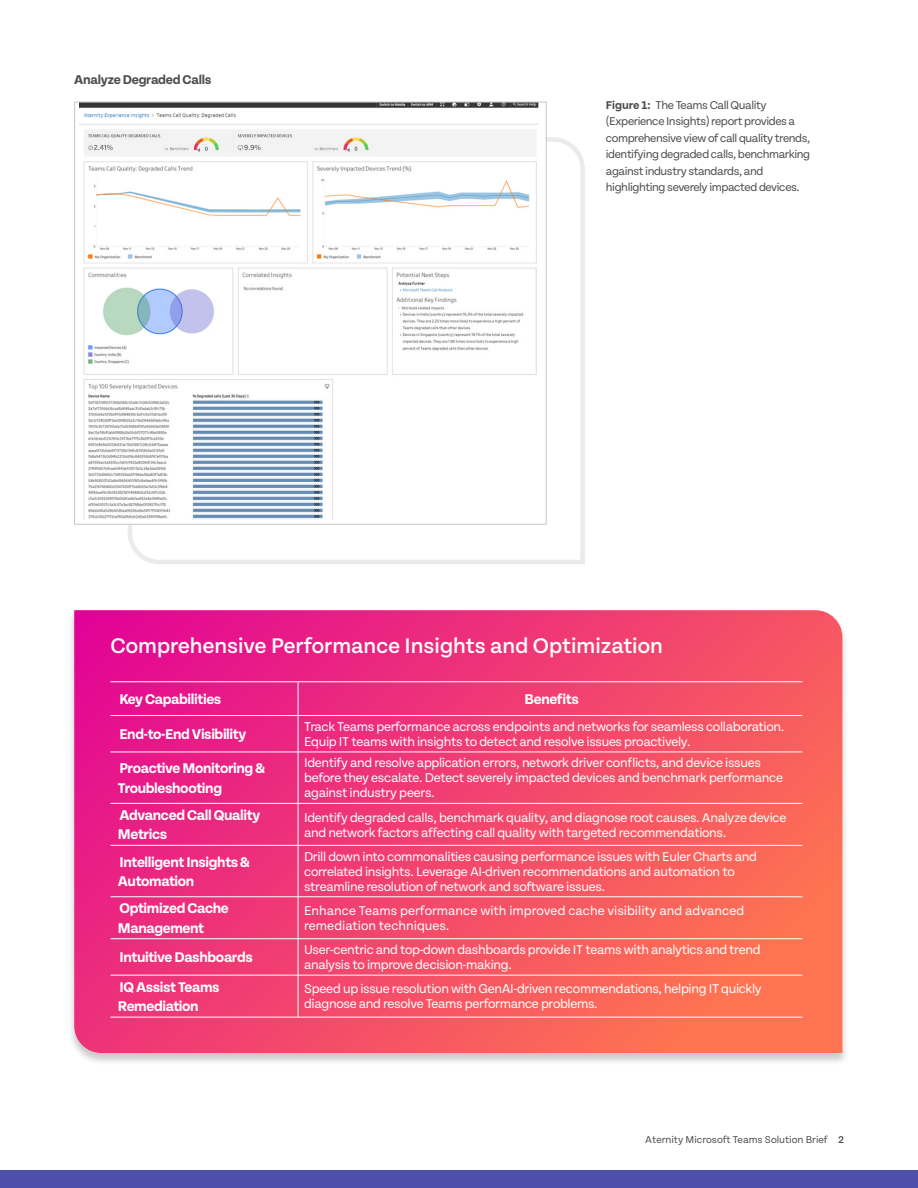
<style>
.page{position:relative;width:918px;height:1188px;background:#fff}
.page>*{position:absolute;margin:0;border:0;box-sizing:border-box;transform-origin:0 0}
.t1{font:500 22.5px "Tenon";color:#fff}
.t2{font:700 15px/19.5px "Tenon";letter-spacing:-.025em;color:#fff}
.t3{font:13.5px/15px "Tenon";letter-spacing:-.025em;color:#fff}
.t4{font:13.5px/15px "Tenon";color:#fff}
.t5{font:700 13.5px "Tenon";letter-spacing:-.015em;color:#4d4d4f}
.t6{font:12px/16.5px "Tenon";letter-spacing:-.035em;color:#4d4d4f}
.t7{font:10.5px "Tenon";color:#4d4d4f}
.s1{font-weight:700}
.s2{font-weight:500}
</style>
<div class="page">
<div style="left:0;top:1170px;width:918px;height:18px;background:#4e4fa9"></div>
<svg style="left:128px;top:137px;width:457px;height:427px"></svg>
<div style="left:75px;top:102px;width:471px;height:422px;background:#fff"></div>
<img style="left:79px;top:104px;width:460px;height:416px">
<div style="left:68px;top:610px;width:781px;height:456px;background:#000;opacity:.21"></div>
<svg style="left:74px;top:610px;width:768px;height:443px;background:#f2446f"></svg>
<hr style="left:298px;top:682px;width:1px;height:33px;background:#fff">
<hr style="left:298px;top:716px;width:1px;height:36px;background:#fff">
<hr style="left:110px;top:752px;width:188px;height:1px;background:#fff">
<hr style="left:298px;top:752px;width:504px;height:1px;background:#fff">
<hr style="left:298px;top:752px;width:1px;height:51px;background:#fff">
<hr style="left:110px;top:803px;width:188px;height:1px;background:#fff">
<hr style="left:298px;top:803px;width:504px;height:1px;background:#fff">
<hr style="left:298px;top:804px;width:1px;height:41px;background:#fff">
<hr style="left:110px;top:845px;width:188px;height:1px;background:#fff">
<hr style="left:298px;top:845px;width:504px;height:1px;background:#fff">
<hr style="left:298px;top:846px;width:1px;height:51px;background:#fff">
<hr style="left:110px;top:897px;width:188px;height:1px;background:#fff">
<hr style="left:298px;top:897px;width:504px;height:1px;background:#fff">
<hr style="left:298px;top:897px;width:1px;height:42px;background:#fff">
<hr style="left:110px;top:938px;width:188px;height:1px;background:#fff">
<hr style="left:298px;top:938px;width:504px;height:1px;background:#fff">
<hr style="left:298px;top:939px;width:1px;height:36px;background:#fff">
<hr style="left:110px;top:975px;width:188px;height:1px;background:#fff">
<hr style="left:298px;top:975px;width:504px;height:1px;background:#fff">
<hr style="left:298px;top:975px;width:1px;height:42px;background:#fff">
<hr style="left:110px;top:1017px;width:188px;height:1px;background:#fff">
<hr style="left:298px;top:1017px;width:504px;height:1px;background:#fff">
<hr style="left:110px;top:681px;width:188px;height:1px;background:#fff">
<hr style="left:298px;top:681px;width:504px;height:1px;background:#fff">
<hr style="left:110px;top:715px;width:188px;height:1px;background:#fff">
<hr style="left:298px;top:715px;width:504px;height:1px;background:#fff">
<p class="t5" style="left:74px;top:72px;width:139px">Analyze Degraded Calls</p>
<p class="t6" style="left:606px;top:97px;width:206px"><span class="s1">Figure 1:</span> The Teams Call Quality (Experience Insights) report provides a comprehensive view of call quality trends, identifying degraded calls, benchmarking against industry standards, and highlighting severely impacted devices.</p>
<h1 class="t1" style="left:110px;top:634px;width:554px">Comprehensive Performance Insights and Optimization</h1>
<p class="t2" style="left:119px;top:690px;width:103px">Key Capabilities</p>
<p class="t2" style="left:525px;top:690px;width:56px">Benefits</p>
<p class="t2" style="left:119px;top:725px;width:128px">End-to-End Visibility</p>
<p class="t3" style="left:304px;top:719px;width:482px">Track Teams performance across endpoints and networks for seamless collaboration.<br>Equip IT teams with insights to detect and resolve issues proactively.</p>
<p class="t2" style="left:118px;top:759px;width:149px">Proactive Monitoring &amp;<br>Troubleshooting</p>
<p class="t3" style="left:304px;top:756px;width:481px">Identify and resolve application errors, network driver conflicts, and device issues before they escalate. Detect severely impacted devices and benchmark performance against industry peers.</p>
<p class="t2" style="left:118px;top:806px;width:144px">Advanced Call Quality<br>Metrics</p>
<p class="t3" style="left:304px;top:810px;width:484px">Identify degraded calls, benchmark quality, and diagnose root causes. Analyze device and network factors affecting call quality with targeted recommendations.</p>
<p class="t2" style="left:118px;top:852px;width:133px">Intelligent Insights &amp;<br>Automation</p>
<p class="t3" style="left:304px;top:849px;width:454px">Drill down into commonalities causing performance issues with Euler Charts and correlated insights. Leverage AI-driven recommendations and automation to streamline resolution of network and software issues.</p>
<p class="t2" style="left:118px;top:899px;width:112px">Optimized Cache<br>Management</p>
<p class="t4" style="left:304px;top:903px;width:442px">Enhance Teams performance with improved cache visibility and advanced remediation techniques.</p>
<p class="t2" style="left:119px;top:948px;width:135px">Intuitive Dashboards</p>
<p class="t3" style="left:304px;top:943px;width:458px">User-centric and top-down dashboards provide IT teams with analytics and trend analysis to improve decision-making.</p>
<p class="t2" style="left:118px;top:977px;width:103px">IQ Assist Teams<br>Remediation</p>
<p class="t3" style="left:304px;top:982px;width:459px">Speed up issue resolution with GenAI-driven recommendations, helping IT quickly diagnose and resolve Teams performance problems.</p>
<p class="t7" style="left:645px;top:1134px;width:200px">Aternity Microsoft Teams Solution Brief <span class="s2">2</span></p>
</div>
